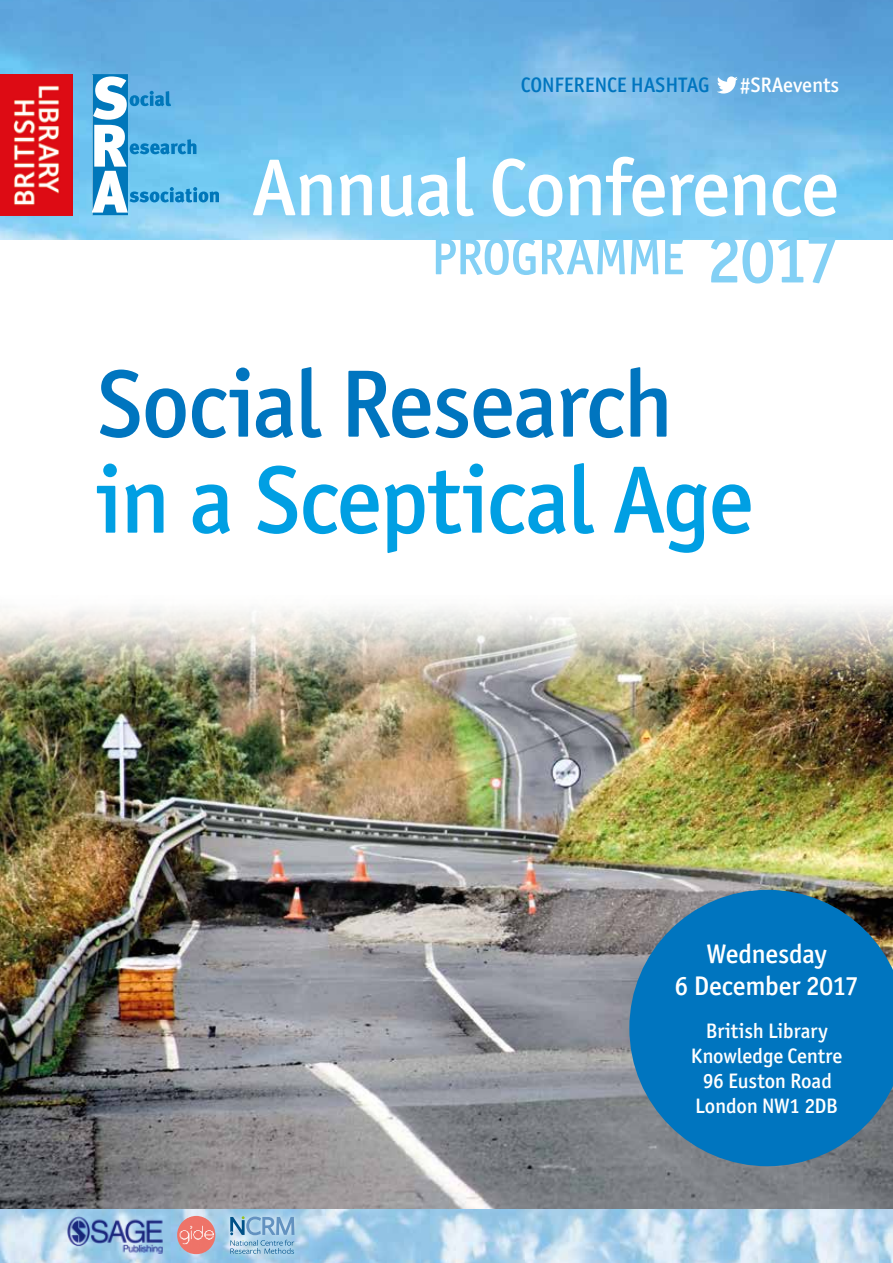
<style>
.page{position:relative;width:893px;height:1263px;background:#fff}
.page>*{position:absolute;margin:0;border:0;box-sizing:border-box;transform-origin:0 0}
.t1{font:500 96px "Officina San ITC";letter-spacing:-.02em;color:#009fe3}
.t2{font:500 96px "Officina San ITC";letter-spacing:-.015em;color:#0075bf}
.t3{font:500 81px "Officina San ITC";letter-spacing:-.02em;color:#fff}
.t4{font:500 69px "Officina San ITC";color:#83d0f5}
.t5{font:500 51px "Officina San ITC";letter-spacing:-.015em;color:#83d0f5}
.t6{font:500 27px/32.4px "Officina San ITC";letter-spacing:-.01em;color:#fff;text-align:center}
.t7{font:500 21px/25.2px "Officina San ITC";letter-spacing:-.005em;color:#fff;text-align:center}
.t8{font:500 21px "Officina San ITC";color:#0075bf}
</style>
<div class="page">
<img style="left:0;top:607px;width:893px;height:656px">
<img style="left:0;top:0;width:893px;height:240px">
<svg style="left:92px;top:74px;width:127px;height:141px"></svg>
<img style="left:0;top:74px;width:73px;height:141px">
<img style="left:177px;top:1216px;width:38px;height:38px;border-radius:19px">
<img style="left:67px;top:1216px;width:96px;height:38px">
<svg style="left:223px;top:1209px;width:79px;height:52px"></svg>
<svg style="left:230px;top:1216px;width:64px;height:38px"></svg>
<svg style="left:717px;top:76px;width:21px;height:18px"></svg>
<svg style="left:629px;top:890px;width:264px;height:276px;fill:#0075bf"></svg>
<p class="t8" style="left:521px;top:73px;width:190px">CONFERENCE HASHTAG</p>
<p class="t7" style="left:740px;top:73px;width:101px">#SRAevents</p>
<h2 class="t3" style="left:252px;top:140px;width:589px">Annual Conference</h2>
<h3 class="t4" style="left:706px;top:218px;width:134px">2017</h3>
<h3 class="t5" style="left:431px;top:227px;width:255px">PROGRAMME</h3>
<h1 class="t2" style="left:97px;top:348px;width:578px">Social Research</h1>
<h1 class="t1" style="left:97px;top:444px;width:659px">in a Sceptical Age</h1>
<p class="t6" style="left:675px;top:938px;width:185px">Wednesday<br>6 December 2017</p>
<p class="t7" style="left:691px;top:1018px;width:153px">British Library<br>Knowledge Centre<br>96 Euston Road<br>London NW1 2DB</p>
</div>
